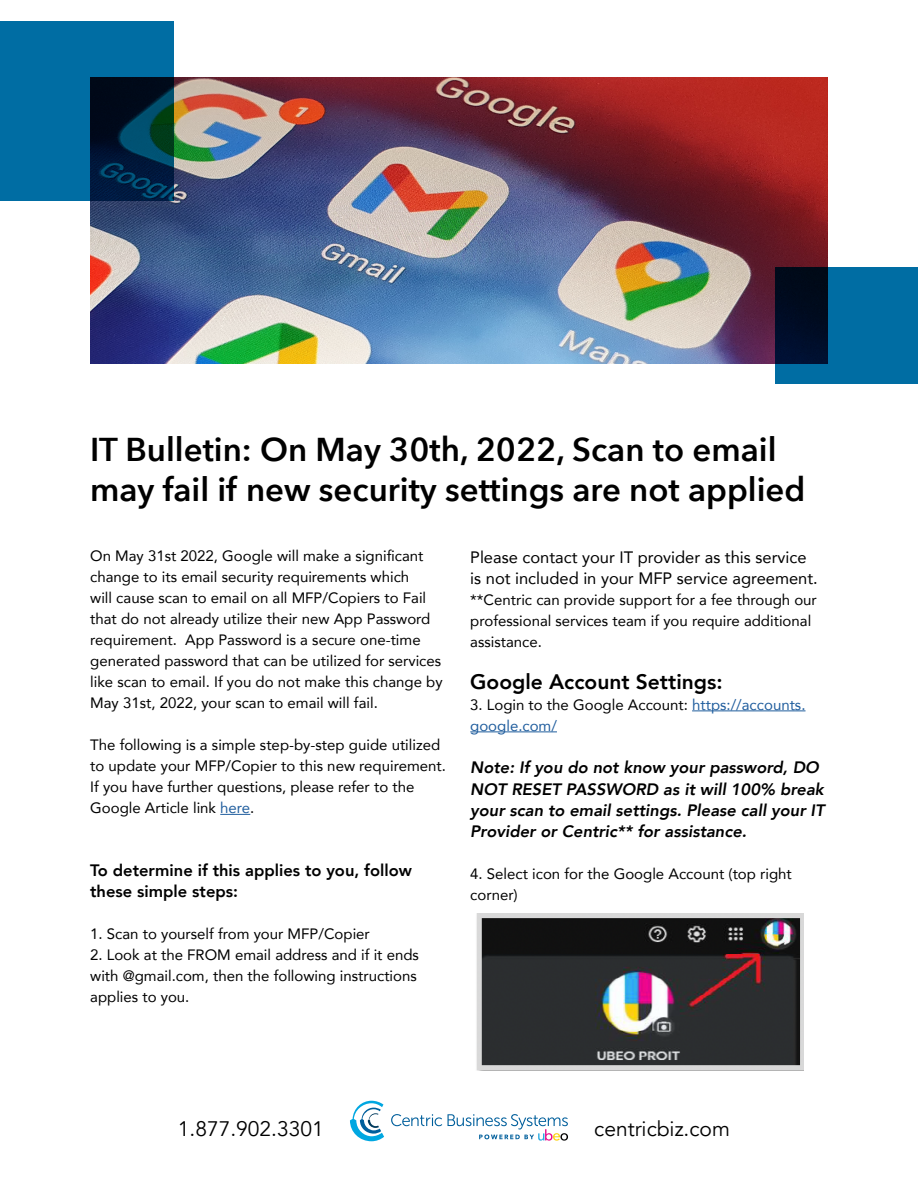
<style>
.page{position:relative;width:918px;height:1188px;background:#fff}
.page>*{position:absolute;margin:0;border:0;box-sizing:border-box;transform-origin:0 0}
.t1{font:600 33px/39.6px "Avenir Next";color:#000}
.t2{font:21px "Avenir";color:#000}
.t3{font:800 21px "Avenir";color:#000}
.t4{font:italic 800 16.5px/22.5px "Avenir";color:#000}
.t5{font:16.5px/21px "Avenir";color:#000}
.t6{font:800 16.5px/21px "Avenir";color:#000}
.t7{font:15px/21px "Avenir";color:#000}
.t8{font:15px/21px "Avenir";color:#215e9e}
.s1{color:#215e9e}
.s2{color:#000}
</style>
<div class="page">
<hr style="left:220px;top:814px;width:30px;height:1px;background:#215e9e">
<hr style="left:692px;top:711px;width:114px;height:1px;background:#215e9e">
<hr style="left:470px;top:732px;width:87px;height:1px;background:#215e9e">
<img style="left:90px;top:77px;width:738px;height:286px">
<svg style="left:0;top:22px;width:174px;height:179px;background:#00547f"></svg>
<svg style="left:776px;top:267px;width:142px;height:116px;background:#004f7b"></svg>
<img style="left:476px;top:913px;width:328px;height:158px">
<svg style="left:350px;top:1101px;width:34px;height:40px"></svg>
<svg style="left:391px;top:1114px;width:177px;height:27px"></svg>
<h1 class="t1" style="left:90px;top:429px;width:717px">IT Bulletin: On May 30th, 2022, Scan to email may fail if new security settings are not applied</h1>
<p class="t7" style="left:90px;top:545px;width:354px">On May 31st 2022, Google will make a significant change to its email security requirements which<br>will cause scan to email on all MFP/Copiers to Fail that do not already utilize their new App Password requirement. App Password is a secure one-time generated password that can be utilized for services like scan to email. If you do not make this change by May 31st, 2022, your scan to email will fail.</p>
<p class="t7" style="left:90px;top:734px;width:357px">The following is a simple step-by-step guide utilized to update your MFP/Copier to this new requirement.<br>If you have further questions, please refer to the Google Article link <span class="s1">here</span>.</p>
<p class="t6" style="left:90px;top:860px;width:323px">To determine if this applies to you, follow these simple steps:</p>
<p class="t7" style="left:90px;top:923px;width:281px">1. Scan to yourself from your MFP/Copier</p>
<p class="t7" style="left:90px;top:944px;width:330px">2. Look at the FROM email address and if it ends with @gmail.com, then the following instructions applies to you.</p>
<p class="t5" style="left:470px;top:546px;width:349px">Please contact your IT provider as this service is not included in your MFP service agreement.</p>
<p class="t7" style="left:470px;top:589px;width:348px">**Centric can provide support for a fee through our professional services team if you require additional assistance.</p>
<h2 class="t3" style="left:470px;top:665px;width:254px">Google Account Settings:</h2>
<p class="t8" style="left:470px;top:694px;width:337px"><span class="s2">3. Login to the Google Account:</span> https://accounts. google.com/</p>
<p class="t4" style="left:470px;top:756px;width:355px">Note: If you do not know your password, DO<br>NOT RESET PASSWORD as it will 100% break</p>
<p class="t4" style="left:470px;top:800px;width:356px;line-height:21px">your scan to email settings. Please call your IT<br>Provider or Centric** for assistance.</p>
<p class="t7" style="left:470px;top:863px;width:323px">4. Select icon for the Google Account (top right corner)</p>
<h2 class="t2" style="left:178px;top:1116px;width:147px">1.877.902.3301</h2>
<h2 class="t2" style="left:594px;top:1116px;width:137px">centricbiz.com</h2>
</div>
